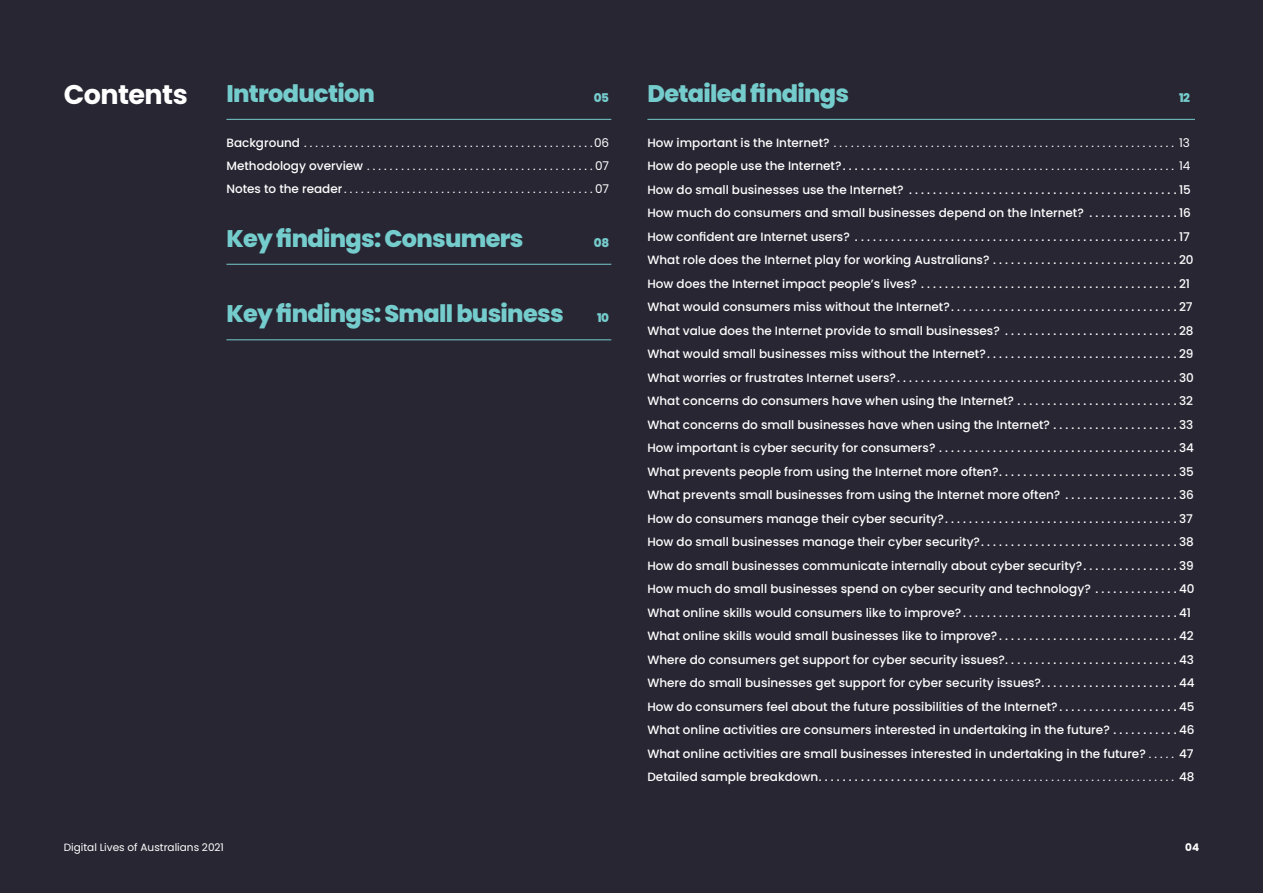
<style>
.page{position:relative;width:1263px;height:893px;background:#292633}
.page>*{position:absolute;margin:0;border:0;box-sizing:border-box;transform-origin:0 0}
.AUDA001_section_cove{font:700 27px "Poppins";letter-spacing:-.02em;color:#fff}
.AUDA001_contents_sub{font:800 24px "Poppins";letter-spacing:-.03em;color:#75cccc}
.AUDA001_contents_bod{font:500 12px "Poppins";color:#fff}
.AUDA001_contents_bod-2{font:12px "Poppins";color:#fff}
.AUDA001_contents_sub-2{font:800 12px "Poppins";letter-spacing:-.03em;color:#75cccc}
.t1{font:10.5px "Poppins";color:#fff}
.t2{font:700 10.5px "Poppins";color:#fff}
.s1{font-weight:500}
.s2{font-weight:400}
</style>
<div class="page">
<hr style="left:226px;top:119px;width:385px;height:1px;background:#75cccc">
<hr style="left:226px;top:264px;width:385px;height:1px;background:#75cccc">
<hr style="left:226px;top:339px;width:385px;height:1px;background:#75cccc">
<hr style="left:647px;top:119px;width:548px;height:1px;background:#75cccc">
<p class="AUDA001_section_cove" style="left:64px;top:79px;width:126px">Contents</p>
<p class="AUDA001_contents_sub" style="left:226px;top:80px;width:150px">Introduction</p>
<p class="AUDA001_contents_sub-2" style="left:594px;top:91px;width:17px">05</p>
<p class="AUDA001_contents_bod-2" style="left:226px;top:136px;width:78px"><span class="s1">Background</span> ................................</p>
<p class="AUDA001_contents_bod-2" style="left:487px;top:136px;width:123px">. . . . . . . . . . . . . . . . . . .06</p>
<p class="AUDA001_contents_bod-2" style="left:226px;top:158px;width:141px"><span class="s1">Methodology overview</span> .....................</p>
<p class="AUDA001_contents_bod-2" style="left:487px;top:158px;width:123px">. . . . . . . . . . . . . . . . . . .07</p>
<p class="AUDA001_contents_bod-2" style="left:226px;top:181px;width:122px"><span class="s1">Notes to the reader</span> ........................</p>
<p class="AUDA001_contents_bod-2" style="left:487px;top:181px;width:123px">. . . . . . . . . . . . . . . . . . .07</p>
<p class="AUDA001_contents_sub" style="left:226px;top:225px;width:299px">Key findings: Consumers</p>
<p class="AUDA001_contents_sub-2" style="left:594px;top:236px;width:17px">08</p>
<p class="AUDA001_contents_sub" style="left:226px;top:300px;width:339px">Key findings: Small business</p>
<p class="AUDA001_contents_sub-2" style="left:597px;top:311px;width:14px">10</p>
<p class="AUDA001_contents_sub" style="left:647px;top:80px;width:203px">Detailed findings</p>
<p class="AUDA001_contents_sub-2" style="left:1179px;top:91px;width:13px">12</p>
<p class="AUDA001_contents_bod" style="left:647px;top:136px;width:186px">How important is the Internet? <span class="s2">.............</span></p>
<p class="AUDA001_contents_bod-2" style="left:908px;top:136px;width:90px">. . . . . . . . . . . . . . . ................................</p>
<p class="AUDA001_contents_bod-2" style="left:1179px;top:136px;width:12px">13</p>
<p class="AUDA001_contents_bod-2" style="left:647px;top:159px;width:259px"><span class="s1">How do people use the Internet? . . . . . . . . .</span> ................................................</p>
<p class="AUDA001_contents_bod-2" style="left:1179px;top:159px;width:13px">14</p>
<p class="AUDA001_contents_bod" style="left:647px;top:183px;width:545px">How do small businesses use the Internet? . . . . . . . . . . . . . . . . . . . . . . . . . . . . . . . . . . . . . . . . . . . 15</p>
<p class="AUDA001_contents_bod" style="left:647px;top:206px;width:545px">How much do consumers and small businesses depend on the Internet? . . . . . . . . . . . . . . 16</p>
<p class="AUDA001_contents_bod" style="left:647px;top:230px;width:544px">How confident are Internet users? ....... .............................................. 17</p>
<p class="AUDA001_contents_bod" style="left:647px;top:253px;width:548px">What role does the Internet play for working Australians? . . . . . . . . . . . . . . . . . . . . . . . . . . . . . . 20</p>
<p class="AUDA001_contents_bod" style="left:647px;top:277px;width:544px">How does the Internet impact people’s lives? . . . . . . . . . . . . . . . . . . . . . . . . . . . . . . . . . . . . . . . . . . 21</p>
<p class="AUDA001_contents_bod" style="left:647px;top:300px;width:547px">What would consumers miss without the Internet? . . . . . . . . . . . . . . . . . . . . . . . . . . . . . . . . . . . . . 27</p>
<p class="AUDA001_contents_bod" style="left:647px;top:324px;width:548px">What value does the Internet provide to small businesses? . . . . . . . . . . . . . . . . . . . . . . . . . . . . 28</p>
<p class="AUDA001_contents_bod" style="left:647px;top:347px;width:548px">What would small businesses miss without the Internet? . . . . . . . . . . . . . . . . . . . . . . . . . . . . . . . 29</p>
<p class="AUDA001_contents_bod" style="left:647px;top:371px;width:548px">What worries or frustrates Internet users? .............................................. 30</p>
<p class="AUDA001_contents_bod" style="left:647px;top:394px;width:547px">What concerns do consumers have when using the Internet? . . . . . . . . . . . . . . . . . . . . . . . . . . 32</p>
<p class="AUDA001_contents_bod" style="left:647px;top:418px;width:547px">What concerns do small businesses have when using the Internet? . . . . . . . . . . . . . . . . . . . . 33</p>
<p class="AUDA001_contents_bod" style="left:647px;top:441px;width:548px">How important is cyber security for consumers? . . . . . . . . . . . . . . . . . . . . . . . . . . . . . . . . . . . . . . . 34</p>
<p class="AUDA001_contents_bod" style="left:647px;top:465px;width:548px">What prevents people from using the Internet more often? . . . . . . . . . . . . . . . . . . . . . . . . . . . . . 35</p>
<p class="AUDA001_contents_bod" style="left:647px;top:488px;width:548px">What prevents small businesses from using the Internet more often? . . . . . . . . . . . . . . . . . . 36</p>
<p class="AUDA001_contents_bod" style="left:647px;top:512px;width:547px">How do consumers manage their cyber security? . . . . . . . . . . . . . . . . . . . . . . . . . . . . . . . . . . . . . . 37</p>
<p class="AUDA001_contents_bod" style="left:647px;top:535px;width:548px">How do small businesses manage their cyber security? . . . . . . . . . . . . . . . . . . . . . . . . . . . . . . . . 38</p>
<p class="AUDA001_contents_bod" style="left:647px;top:559px;width:548px">How do small businesses communicate internally about cyber security? . . . . . . . . . . . . . . . 39</p>
<p class="AUDA001_contents_bod" style="left:647px;top:582px;width:548px">How much do small businesses spend on cyber security and technology? . . . . . . . . . . . . . 40</p>
<p class="AUDA001_contents_bod" style="left:647px;top:606px;width:545px">What online skills would consumers like to improve? . . . . . . . . . . . . . . . . . . . . . . . . . . . . . . . . . . . 41</p>
<p class="AUDA001_contents_bod" style="left:647px;top:629px;width:548px">What online skills would small businesses like to improve? . . . . . . . . . . . . . . . . . . . . . . . . . . . . . 42</p>
<p class="AUDA001_contents_bod" style="left:647px;top:653px;width:548px">Where do consumers get support for cyber security issues? . . . . . . . . . . . . . . . . . . . . . . . . . . . . 43</p>
<p class="AUDA001_contents_bod" style="left:647px;top:676px;width:549px">Where do small businesses get support for cyber security issues? . . . . . . . . . . . . . . . . . . . . . . 44</p>
<p class="AUDA001_contents_bod" style="left:647px;top:700px;width:548px">How do consumers feel about the future possibilities of the Internet? . . . . . . . . . . . . . . . . . . . 45</p>
<p class="AUDA001_contents_bod" style="left:647px;top:723px;width:548px">What online activities are consumers interested in undertaking in the future? . . . . . . . . . . 46</p>
<p class="AUDA001_contents_bod" style="left:647px;top:747px;width:505px">What online activities are small businesses interested in undertaking in the future? <span class="s2">.....</span></p>
<p class="AUDA001_contents_bod" style="left:1179px;top:747px;width:16px">47</p>
<p class="AUDA001_contents_bod" style="left:647px;top:770px;width:353px">Detailed sample breakdown ............. ................ <span class="s2">................................</span></p>
<p class="AUDA001_contents_bod" style="left:1179px;top:770px;width:17px">48</p>
<p class="t1" style="left:64px;top:841px;width:162px">Digital Lives of Australians 2021</p>
<p class="t2" style="left:1185px;top:841px;width:15px">04</p>
</div>
